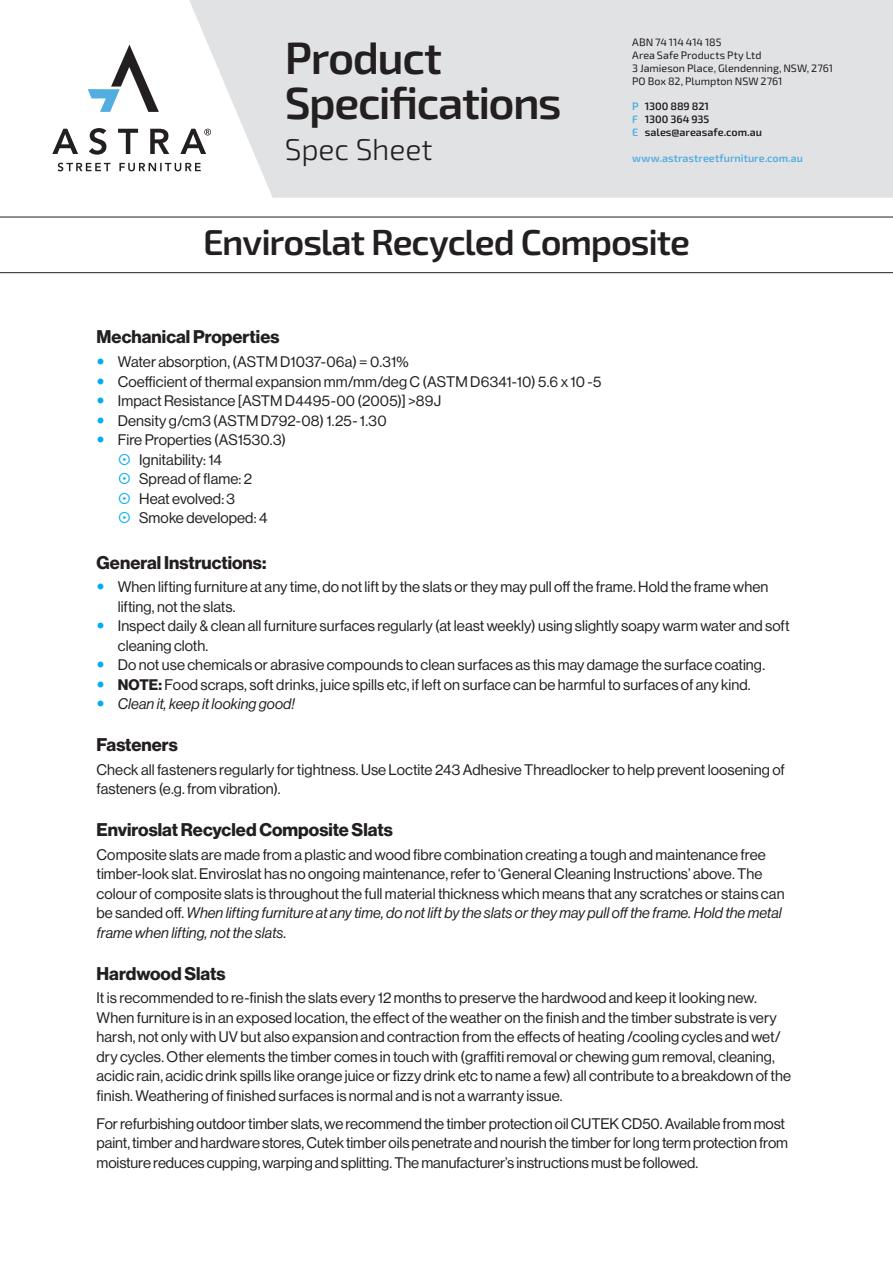
<style>
.page{position:relative;width:893px;height:1263px;background:#fff}
.page>*{position:absolute;margin:0;border:0;box-sizing:border-box;transform-origin:0 0}
.t1{font:600 45px/45px "Exo 2";letter-spacing:-.03em;color:#231f20}
._01_Product_Header{font:600 36px "Exo 2";letter-spacing:-.03em;color:#231f20}
.t2{font:300 30px "Exo 2";letter-spacing:-.005em;color:#231f20}
._02_Subheader{font:18px "N Haas Grotesk DS Pro 75 Bd";color:#231f20}
._04_BodyText{font:15px/19.5px "N Haas Grotesk DS Pro 55 Rg";letter-spacing:.005em;color:#231f20}
.t3{font:15px "N Haas Grotesk DS Pro 56 It";letter-spacing:.005em;color:#231f20}
.t4{font:10.8px/12.9px "Exo 2";color:#231f20}
.t5{font:600 10.8px "Exo 2";color:#231f20}
.t6{font:600 10.8px "Exo 2";letter-spacing:.005em;color:#52ade1}
.s1{color:#52ade1}
.s2{font-family:"N Haas Grotesk DS Pro 75 Bd"}
.s3{font-family:"N Haas Grotesk DS Pro 56 It"}
</style>
<div class="page">
<div style="left:189px;top:0;width:704px;height:198px;background:#e1e2e4"></div>
<svg style="left:88px;top:45px;width:71px;height:67px"></svg>
<svg style="left:52px;top:128px;width:159px;height:27px"></svg>
<svg style="left:58px;top:163px;width:143px;height:8px"></svg>
<hr style="left:0;top:217px;width:893px;height:1px;background:#231f20">
<hr style="left:0;top:272px;width:893px;height:1px;background:#231f20">
<p class="t1" style="left:285px;top:34px;width:278px">Product<br>Specifications</p>
<p class="t2" style="left:285px;top:128px;width:149px">Spec Sheet</p>
<p class="t4" style="left:632px;top:35px;width:131px">ABN 74 114 414 185<br>Area Safe Products Pty Ltd</p>
<p class="t4" style="left:632px;top:61px;width:203px">3 Jamieson Place, Glendenning, NSW, 2761</p>
<p class="t4" style="left:632px;top:74px;width:152px">PO Box 82, Plumpton NSW 2761</p>
<p class="t5" style="left:632px;top:99px;width:78px"><span class="s1">P</span> 1300 889 821</p>
<p class="t5" style="left:632px;top:112px;width:79px"><span class="s1">F</span> 1300 364 935</p>
<p class="t5" style="left:632px;top:125px;width:132px"><span class="s1">E</span> sales@areasafe.com.au</p>
<p class="t6" style="left:632px;top:150px;width:172px">www.astrastreetfurniture.com.au</p>
<p class="_01_Product_Header" style="left:203px;top:218px;width:488px">Enviroslat Recycled Composite</p>
<p class="_02_Subheader" style="left:97px;top:327px;width:184px">Mechanical Properties</p>
<p class="_04_BodyText" style="left:118px;top:352px;width:292px">Water absorption, (ASTM D1037-06a) = 0.31%</p>
<p class="_04_BodyText" style="left:118px;top:372px;width:485px">Coefficient of thermal expansion mm/mm/deg C (ASTM D6341-10) 5.6 x 10 -5</p>
<p class="_04_BodyText" style="left:118px;top:391px;width:325px">Impact Resistance [ASTM D4495-00 (2005)] &gt;89J</p>
<p class="_04_BodyText" style="left:118px;top:411px;width:270px">Density g/cm3 (ASTM D792-08) 1.25- 1.30</p>
<p class="_04_BodyText" style="left:118px;top:430px;width:170px">Fire Properties (AS1530.3)</p>
<p class="_04_BodyText" style="left:139px;top:450px;width:84px">Ignitability: 14</p>
<p class="_04_BodyText" style="left:139px;top:469px;width:115px">Spread of flame: 2</p>
<p class="_04_BodyText" style="left:139px;top:489px;width:98px">Heat evolved: 3</p>
<p class="_04_BodyText" style="left:139px;top:508px;width:130px">Smoke developed: 4</p>
<p class="_02_Subheader" style="left:97px;top:552px;width:171px">General Instructions:</p>
<p class="_04_BodyText" style="left:118px;top:577px;width:652px">When lifting furniture at any time, do not lift by the slats or they may pull off the frame. Hold the frame when lifting, not the slats.</p>
<p class="_04_BodyText" style="left:118px;top:616px;width:673px">Inspect daily &amp; clean all furniture surfaces regularly (at least weekly) using slightly soapy warm water and soft cleaning cloth.</p>
<p class="_04_BodyText" style="left:118px;top:655px;width:649px">Do not use chemicals or abrasive compounds to clean surfaces as this may damage the surface coating.</p>
<p class="_04_BodyText" style="left:118px;top:675px;width:634px"><span class="s2">NOTE:</span> Food scraps, soft drinks, juice spills etc, if left on surface can be harmful to surfaces of any kind.</p>
<p class="t3" style="left:118px;top:695px;width:179px">Clean it, keep it looking good!</p>
<p class="_02_Subheader" style="left:97px;top:734px;width:83px">Fasteners</p>
<p class="_04_BodyText" style="left:97px;top:760px;width:690px">Check all fasteners regularly for tightness. Use Loctite 243 Adhesive Threadlocker to help prevent loosening of fasteners (e.g. from vibration).</p>
<p class="_02_Subheader" style="left:97px;top:819px;width:298px">Enviroslat Recycled Composite Slats</p>
<p class="_04_BodyText" style="left:97px;top:845px;width:690px">Composite slats are made from a plastic and wood fibre combination creating a tough and maintenance free timber-look slat. Enviroslat has no ongoing maintenance, refer to ‘General Cleaning Instructions’ above. The colour of composite slats is throughout the full material thickness which means that any scratches or stains can be sanded off. <span class="s3">When lifting furniture at any time, do not lift by the slats or they may pull off the frame. Hold the metal frame when lifting, not the slats.</span></p>
<p class="_02_Subheader" style="left:97px;top:963px;width:130px">Hardwood Slats</p>
<p class="_04_BodyText" style="left:97px;top:988px;width:696px">It is recommended to re-finish the slats every 12 months to preserve the hardwood and keep it looking new.<br>When furniture is in an exposed location, the effect of the weather on the finish and the timber substrate is very harsh, not only with UV but also expansion and contraction from the effects of heating /cooling cycles and wet/ dry cycles. Other elements the timber comes in touch with (graffiti removal or chewing gum removal, cleaning, acidic rain, acidic drink spills like orange juice or fizzy drink etc to name a few) all contribute to a breakdown of the finish. Weathering of finished surfaces is normal and is not a warranty issue.</p>
<p class="_04_BodyText" style="left:97px;top:1114px;width:693px">For refurbishing outdoor timber slats, we recommend the timber protection oil CUTEK CD50. Available from most paint, timber and hardware stores, Cutek timber oils penetrate and nourish the timber for long term protection from moisture reduces cupping, warping and splitting. The manufacturer’s instructions must be followed.</p>
</div>
